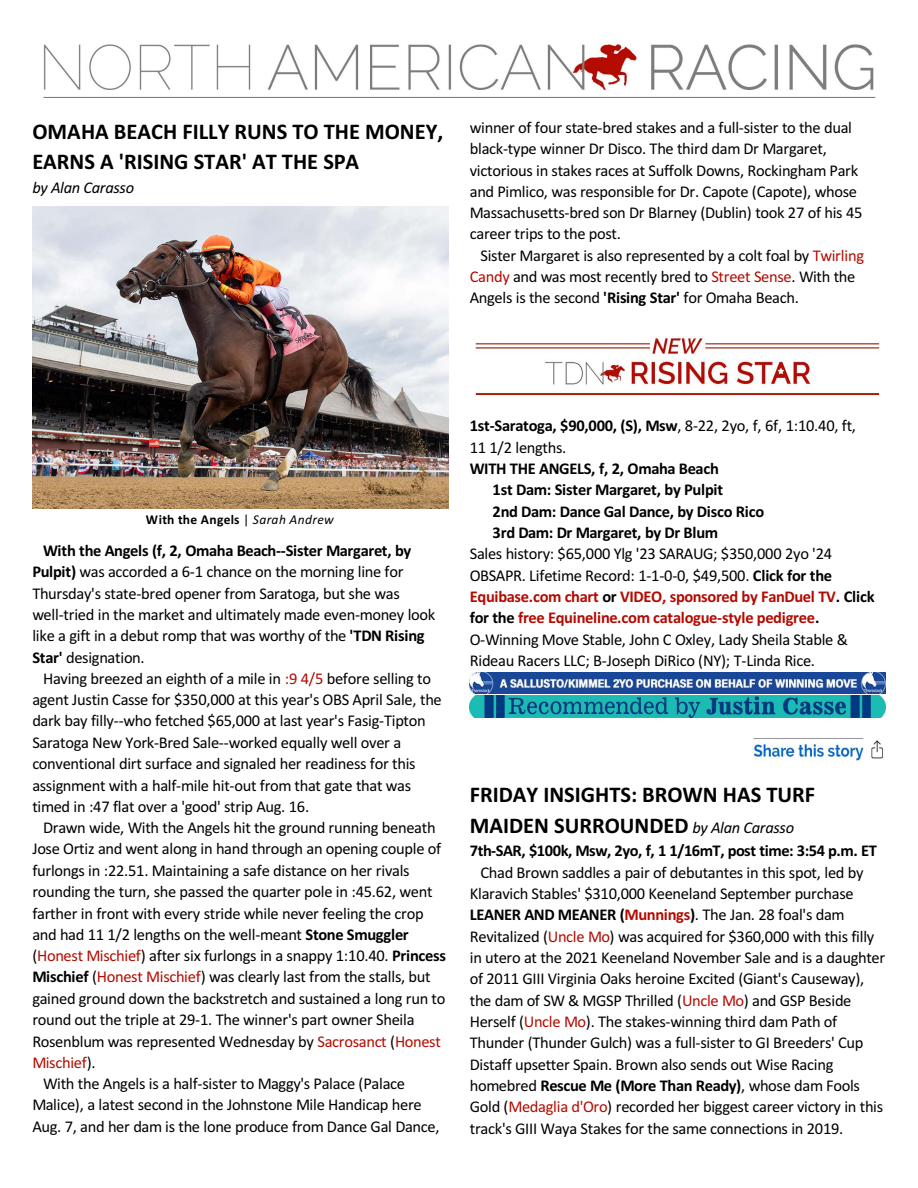
<style>
.page{position:relative;width:918px;height:1188px;background:#fff}
.page>*{position:absolute;margin:0;border:0;box-sizing:border-box;transform-origin:0 0}
.t1{font:700 22.5px/30.3px "Calibri";color:#000}
.t2{font:16.5px/21.3px "Calibri";letter-spacing:-.02em;color:#000}
.t3{font:700 16.5px/21.3px "Calibri";letter-spacing:-.025em;color:#000}
.t4{font:italic 16.5px "Calibri";letter-spacing:-.02em;color:#000}
.t5{font:16.5px "Calibri";letter-spacing:-.02em;color:#b30b00}
.t6{font:700 13.5px "Calibri";letter-spacing:.02em;color:#000}
.s1{color:#b30b00}
.s2{font-weight:700}
.s3{font-weight:400}
.s4{font-weight:400;font-style:italic}
.s5{color:#b30a00}
.s6{color:#000}
.s7{font-weight:700;color:#b30a00}
.s8{font-weight:400;font-style:italic;font-size:16.5px}
.s9{font-weight:700;color:#b30b00}
</style>
<div class="page">
<img style="left:43px;top:44px;width:833px;height:54px">
<img style="left:32px;top:206px;width:416px;height:303px">
<img style="left:475px;top:336px;width:405px;height:59px">
<img style="left:752px;top:738px;width:131px;height:23px">
<img style="left:470px;top:696px;width:416px;height:22px">
<img style="left:470px;top:672px;width:416px;height:22px">
<h1 class="t1" style="left:32px;top:118px;width:412px">OMAHA BEACH FILLY RUNS TO THE MONEY,<br>EARNS A 'RISING STAR' AT THE SPA</h1>
<p class="t4" style="left:32px;top:181px;width:103px">by Alan Carasso</p>
<p class="t2" style="left:470px;top:118px;width:394px">winner of four state-bred stakes and a full-sister to the dual black-type winner Dr Disco. The third dam Dr Margaret, victorious in stakes races at Suffolk Downs, Rockingham Park and Pimlico, was responsible for Dr. Capote (Capote), whose Massachusetts-bred son Dr Blarney (Dublin) took 27 of his 45 career trips to the post.</p>
<p class="t2" style="left:470px;top:246px;width:396px;text-indent:11px">Sister Margaret is also represented by a colt foal by <span class="s1">Twirling<br>Candy</span> and was most recently bred to <span class="s1">Street Sense</span>. With the<br>Angels is the second <span class="s2">'Rising Star'</span> for Omaha Beach.</p>
<p class="t6" style="left:146px;top:514px;width:189px">With the Angels <span class="s3">|</span> <span class="s4">Sarah Andrew</span></p>
<p class="t2" style="left:32px;top:541px;width:404px;text-indent:11px"><span class="s2">With the Angels (f, 2, Omaha Beach--Sister Margaret, by Pulpit)</span> was accorded a 6-1 chance on the morning line for Thursday's state-bred opener from Saratoga, but she was well-tried in the market and ultimately made even-money look like a gift in a debut romp that was worthy of the <span class="s2">'TDN Rising Star'</span> designation.</p>
<p class="t2" style="left:32px;top:669px;width:411px;text-indent:11px">Having breezed an eighth of a mile in <span class="s5">:9 4/5</span> before selling to agent Justin Casse for $350,000 at this year's OBS April Sale, the dark bay filly--who fetched $65,000 at last year's Fasig-Tipton Saratoga New York-Bred Sale--worked equally well over a conventional dirt surface and signaled her readiness for this assignment with a half-mile hit-out from that gate that was timed in :47 flat over a 'good' strip Aug. 16.</p>
<p class="t2" style="left:43px;top:818px;width:394px">Drawn wide, With the Angels hit the ground running beneath</p>
<p class="t2" style="left:32px;top:840px;width:410px">Jose Ortiz and went along in hand through an opening couple of</p>
<p class="t2" style="left:32px;top:861px;width:379px">furlongs in :22.51. Maintaining a safe distance on her rivals</p>
<p class="t2" style="left:32px;top:882px;width:402px">rounding the turn, she passed the quarter pole in :45.62, went</p>
<p class="t2" style="left:32px;top:904px;width:393px">farther in front with every stride while never feeling the crop</p>
<p class="t2" style="left:32px;top:925px;width:378px">and had 11 1/2 lengths on the well-meant <span class="s2">Stone Smuggler</span></p>
<p class="t2" style="left:32px;top:946px;width:415px">(<span class="s1">Honest Mischief</span>) after six furlongs in a snappy 1:10.40. <span class="s2">Princess</span></p>
<p class="t2" style="left:32px;top:968px;width:400px"><span class="s2">Mischief</span> (<span class="s1">Honest Mischief</span>) was clearly last from the stalls, but</p>
<p class="t2" style="left:32px;top:989px;width:415px">gained ground down the backstretch and sustained a long run to</p>
<p class="t2" style="left:32px;top:1010px;width:384px">round out the triple at 29-1. The winner's part owner Sheila</p>
<p class="t2" style="left:32px;top:1032px;width:410px">Rosenblum was represented Wednesday by <span class="s5">Sacrosanct</span> (<span class="s1">Honest</span></p>
<p class="t5" style="left:32px;top:1055px;width:65px">Mischief<span class="s6">).</span></p>
<p class="t2" style="left:43px;top:1074px;width:363px">With the Angels is a half-sister to Maggy's Palace (Palace</p>
<p class="t2" style="left:32px;top:1096px;width:391px">Malice), a latest second in the Johnstone Mile Handicap here</p>
<p class="t2" style="left:32px;top:1117px;width:409px">Aug. 7, and her dam is the lone produce from Dance Gal Dance,</p>
<p class="t2" style="left:470px;top:417px;width:388px"><span class="s2">1st-Saratoga, $90,000, (S), Msw</span>, 8-22, 2yo, f, 6f, 1:10.40, ft,<br>11 1/2 lengths.</p>
<p class="t3" style="left:493px;top:459px;width:273px;text-indent:-23px">WITH THE ANGELS, f, 2, Omaha Beach<br>1st Dam: Sister Margaret, by Pulpit<br>2nd Dam: Dance Gal Dance, by Disco Rico 3rd Dam: Dr Margaret, by Dr Blum</p>
<p class="t2" style="left:470px;top:545px;width:406px">Sales history: $65,000 Ylg '23 SARAUG; $350,000 2yo '24<br>OBSAPR. Lifetime Record: 1-1-0-0, $49,500. <span class="s2">Click for the </span><span class="s7">Equibase.com chart</span> <span class="s2">or</span> <span class="s7">VIDEO, sponsored by FanDuel TV</span><span class="s2">. Click for the</span> <span class="s7">free Equineline.com catalogue-style pedigree</span><span class="s2">.<br></span>O-Winning Move Stable, John C Oxley, Lady Sheila Stable &amp; Rideau Racers LLC; B-Joseph DiRico (NY); T-Linda Rice.</p>
<h1 class="t1" style="left:470px;top:781px;width:347px">FRIDAY INSIGHTS: BROWN HAS TURF<br>MAIDEN SURROUNDED <span class="s8">by Alan Carasso</span></h1>
<p class="t3" style="left:470px;top:842px;width:409px">7th-SAR, $100k, Msw, 2yo, f, 1 1/16mT, post time: 3:54 p.m. ET</p>
<p class="t2" style="left:470px;top:863px;width:417px;text-indent:11px">Chad Brown saddles a pair of debutantes in this spot, led by Klaravich Stables' $310,000 Keeneland September purchase <span class="s2">LEANER AND MEANER (</span><span class="s9">Munnings</span><span class="s2">)</span>. The Jan. 28 foal's dam Revitalized (<span class="s1">Uncle Mo</span>) was acquired for $360,000 with this filly in utero at the 2021 Keeneland November Sale and is a daughter of 2011 GIII Virginia Oaks heroine Excited (Giant's Causeway), the dam of SW &amp; MGSP Thrilled (<span class="s1">Uncle Mo</span>) and GSP Beside Herself (<span class="s1">Uncle Mo</span>). The stakes-winning third dam Path of Thunder (Thunder Gulch) was a full-sister to GI Breeders' Cup Distaff upsetter Spain. Brown also sends out Wise Racing homebred <span class="s2">Rescue Me (More Than Ready)</span>, whose dam Fools Gold (<span class="s1">Medaglia d'Oro</span>) recorded her biggest career victory in this track's GIII Waya Stakes for the same connections in 2019.</p>
</div>
